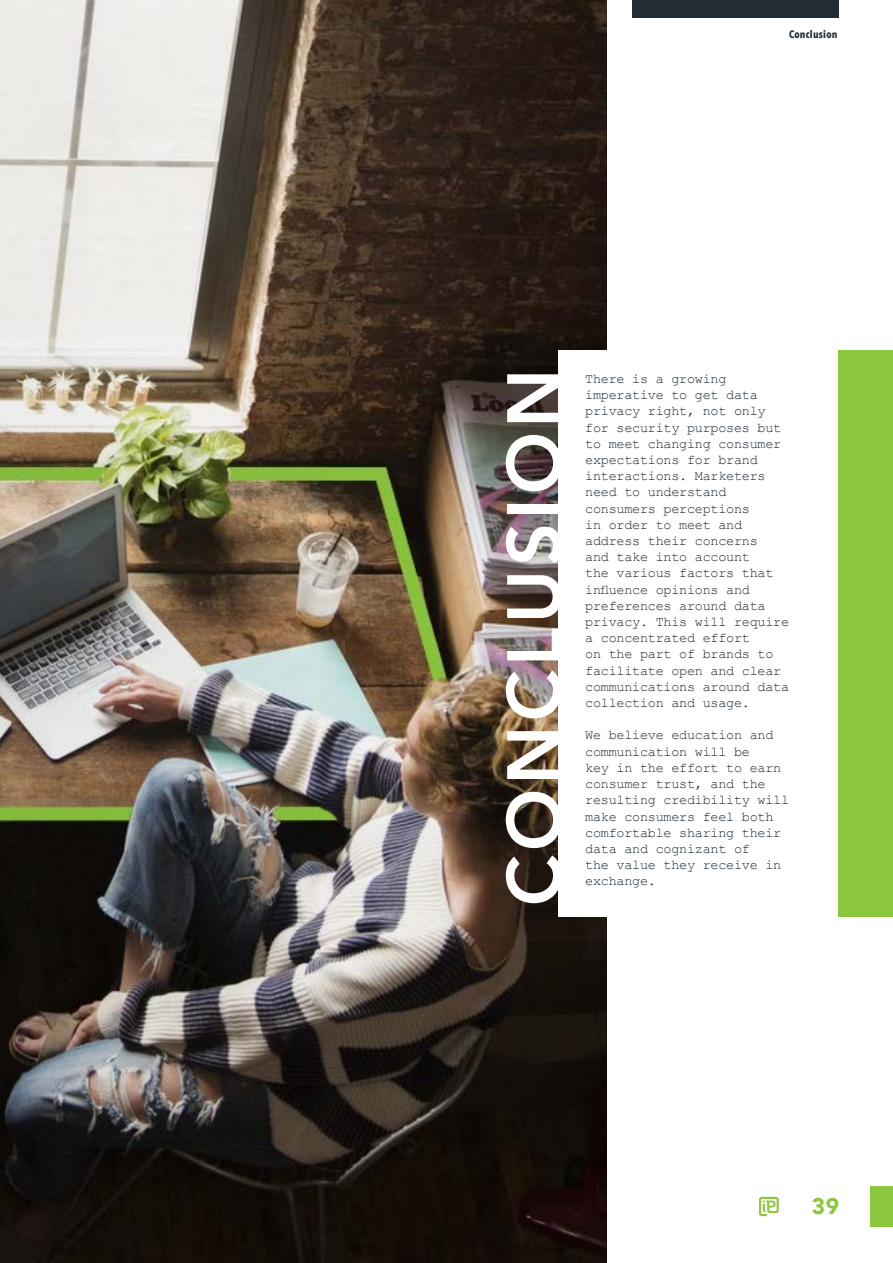
<style>
.page{position:relative;width:893px;height:1263px;background:#fff}
.page>*{position:absolute;margin:0;border:0;box-sizing:border-box;transform-origin:0 0}
.t1{font:800 75px "Avenir";letter-spacing:.05em;color:#fff}
.t2{font:900 22.5px "Avenir";color:#8dc63f}
.t3{font:13.5px/16.2px "Courier New";letter-spacing:-.02em;color:#222d35}
.t4{font:700 10.5px "Avenir Next Condensed";letter-spacing:.02em;color:#222d35}
</style>
<div class="page">
<svg style="left:759px;top:1197px;width:20px;height:19px"></svg>
<div style="left:633px;top:0;width:206px;height:18px;background:#222d35"></div>
<div style="left:871px;top:1186px;width:22px;height:40px;background:#8dc63f"></div>
<img style="left:0;top:0;width:607px;height:1263px">
<div style="left:558px;top:350px;width:149px;height:567px;background:#fff"></div>
<div style="left:839px;top:350px;width:54px;height:567px;background:#8dc63f"></div>
<p class="t4" style="left:789px;top:28px;width:50px">Conclusion</p>
<h1 class="t1" style="left:476px;top:906px;width:539px;rotate:-90deg">CONCLUSION</h1>
<p class="t3" style="left:585px;top:370px;width:205px">There is a growing imperative to get data privacy right, not only for security purposes but to meet changing consumer expectations for brand interactions. Marketers need to understand consumers perceptions<br>in order to meet and address their concerns<br>and take into account<br>the various factors that influence opinions and preferences around data privacy. This will require a concentrated effort<br>on the part of brands to facilitate open and clear communications around data collection and usage.</p>
<p class="t3" style="left:585px;top:727px;width:205px">We believe education and communication will be<br>key in the effort to earn consumer trust, and the resulting credibility will make consumers feel both comfortable sharing their data and cognizant of<br>the value they receive in</p>
<p class="t3" style="left:585px;top:872px;width:72px">exchange.</p>
<h2 class="t2" style="left:812px;top:1186px;width:29px">39</h2>
</div>
